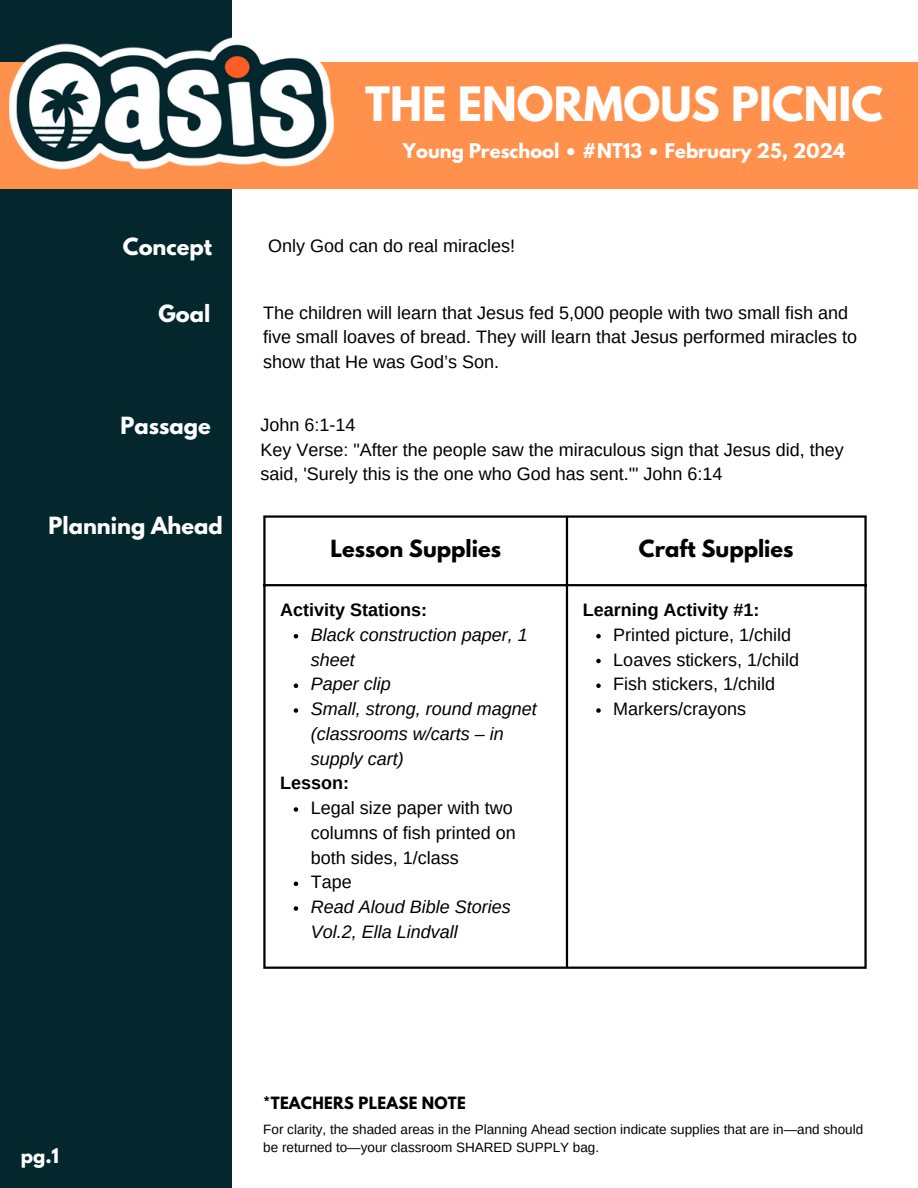
<style>
.page{position:relative;width:918px;height:1188px;background:#fff}
.page>*{position:absolute;margin:0;border:0;box-sizing:border-box;transform-origin:0 0}
.t1{font:700 42px "League Spartan";color:#fff}
.t2{font:700 21px "League Spartan";color:#fff}
.t3{font:700 21px "League Spartan";color:#000}
.t4{font:18px/24.8px "Arimo";color:#000}
.t5{font:italic 18px/24.8px "Arimo";color:#000}
.t6{font:700 18px "Arimo";color:#000}
.t7{font:700 18px "League Spartan";color:#fff}
.t8{font:700 15px "League Spartan";letter-spacing:.015em;color:#000}
.t9{font:13.5px/18px "Arimo";color:#000}
</style>
<div class="page">
<div style="left:0;top:0;width:231px;height:1188px;background:#03272d"></div>
<div style="left:0;top:62px;width:918px;height:126px;background:#ff914d"></div>
<img style="left:9px;top:37px;width:325px;height:132px">
<svg style="left:294px;top:634px;width:4px;height:5px"></svg>
<svg style="left:294px;top:684px;width:4px;height:4px"></svg>
<svg style="left:294px;top:708px;width:4px;height:5px"></svg>
<svg style="left:294px;top:807px;width:4px;height:5px"></svg>
<svg style="left:294px;top:882px;width:4px;height:4px"></svg>
<svg style="left:294px;top:906px;width:4px;height:5px"></svg>
<svg style="left:596px;top:634px;width:5px;height:5px"></svg>
<svg style="left:596px;top:659px;width:5px;height:4px"></svg>
<svg style="left:596px;top:684px;width:5px;height:4px"></svg>
<svg style="left:596px;top:708px;width:5px;height:5px"></svg>
<hr style="left:263px;top:518px;width:3px;height:449px;background:#000">
<hr style="left:566px;top:518px;width:2px;height:449px;background:#000">
<hr style="left:864px;top:518px;width:3px;height:449px;background:#000">
<hr style="left:263px;top:515px;width:604px;height:3px;background:#000">
<hr style="left:263px;top:584px;width:604px;height:2px;background:#000">
<hr style="left:263px;top:967px;width:604px;height:2px;background:#000">
<p class="t1" style="left:365px;top:84px;width:520px">THE ENORMOUS PICNIC</p>
<p class="t7" style="left:403px;top:142px;width:444px">Young Preschool • #NT13 • February 25, 2024</p>
<p class="t2" style="left:123px;top:236px;width:91px">Concept</p>
<p class="t4" style="left:268px;top:233px;width:248px">Only God can do real miracles!</p>
<p class="t2" style="left:159px;top:303px;width:53px">Goal</p>
<p class="t2" style="left:121px;top:415px;width:92px">Passage</p>
<p class="t2" style="left:49px;top:515px;width:176px">Planning Ahead</p>
<p class="t4" style="left:263px;top:300px;width:595px">The children will learn that Jesus fed 5,000 people with two small fish and five small loaves of bread. They will learn that Jesus performed miracles to show that He was God’s Son.</p>
<p class="t4" style="left:261px;top:412px;width:97px">John 6:1-14</p>
<p class="t4" style="left:261px;top:437px;width:585px">Key Verse: "After the people saw the miraculous sign that Jesus did, they said, 'Surely this is the one who God has sent.'" John 6:14</p>
<p class="t3" style="left:330px;top:538px;width:172px">Lesson Supplies</p>
<p class="t3" style="left:639px;top:538px;width:156px">Craft Supplies</p>
<p class="t6" style="left:280px;top:600px;width:148px">Activity Stations:</p>
<p class="t5" style="left:311px;top:622px;width:218px">Black construction paper, 1 sheet</p>
<p class="t5" style="left:311px;top:672px;width:81px">Paper clip</p>
<p class="t5" style="left:311px;top:696px;width:227px">Small, strong, round magnet (classrooms w/carts – in supply cart)</p>
<p class="t4" style="left:311px;top:795px;width:206px">Legal size paper with two columns of fish printed on both sides, 1/class</p>
<p class="t4" style="left:311px;top:870px;width:43px">Tape</p>
<p class="t5" style="left:311px;top:894px;width:201px">Read Aloud Bible Stories<br>Vol.2, Ella Lindvall</p>
<p class="t6" style="left:280px;top:773px;width:70px">Lesson:</p>
<p class="t6" style="left:583px;top:600px;width:178px">Learning Activity #1:</p>
<p class="t4" style="left:613px;top:622px;width:179px">Printed picture, 1/child</p>
<p class="t4" style="left:613px;top:647px;width:187px">Loaves stickers, 1/child</p>
<p class="t4" style="left:613px;top:672px;width:163px">Fish stickers, 1/child</p>
<p class="t4" style="left:613px;top:696px;width:135px">Markers/crayons</p>
<p class="t7" style="left:21px;top:1146px;width:40px">pg.1</p>
<p class="t8" style="left:263px;top:1095px;width:204px">*TEACHERS PLEASE NOTE</p>
<p class="t9" style="left:263px;top:1120px;width:601px">For clarity, the shaded areas in the Planning Ahead section indicate supplies that are in—and should be returned to—your classroom SHARED SUPPLY bag.</p>
</div>
